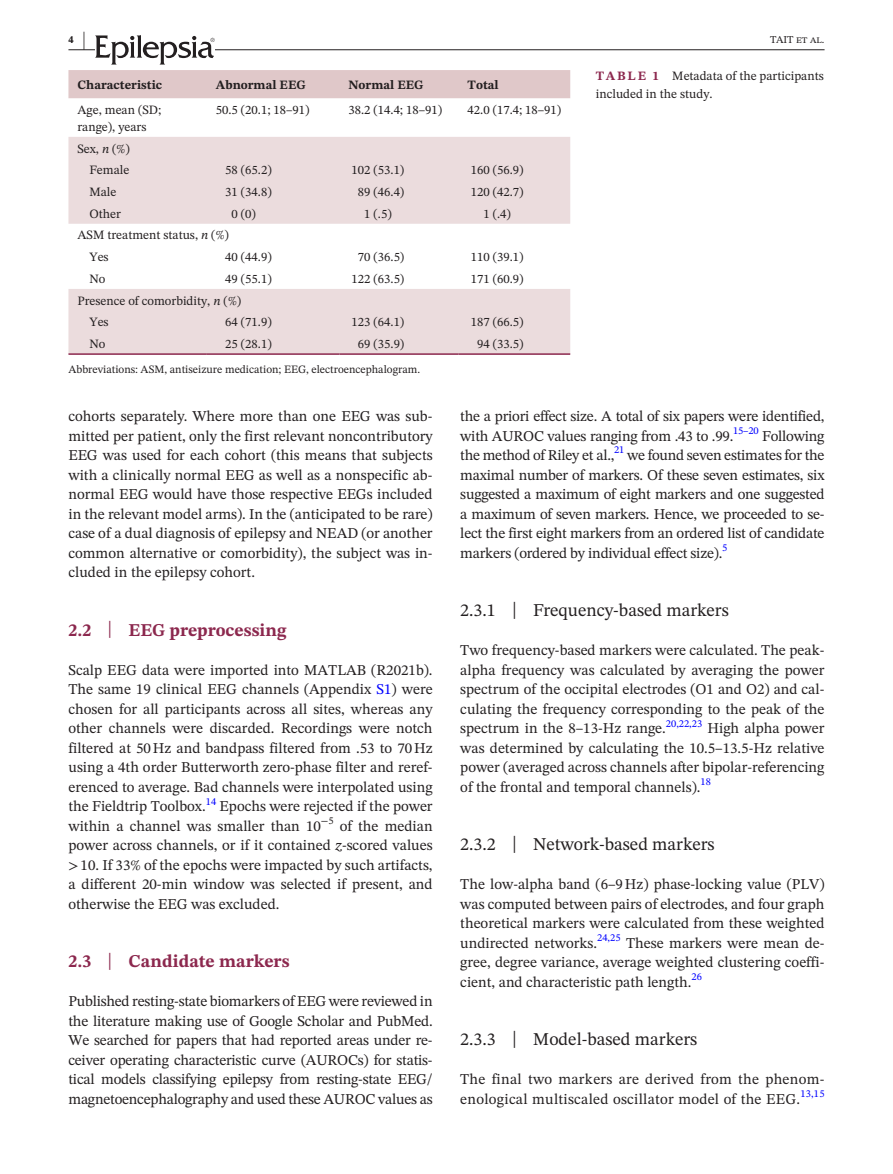
<style>
.page{position:relative;width:893px;height:1174px;background:#fff}
.page>*{position:absolute;margin:0;border:0;box-sizing:border-box;transform-origin:0 0}
.t1{font:18px "STIX Two Text";color:#231f20}
.t2{font:700 18px "STIX Two Text";color:#8c284e}
.t3{font:15px/19.5px "STIX Two Text";color:#231f20;text-align:justify}
.t4{font:15px/19.5px "STIX Two Text";letter-spacing:.02em;color:#231f20}
.t5{font:12.75px/21.8px "STIX Two Text";color:#231f20}
.t6{font:700 12.75px "STIX Two Text";color:#231f20}
.t7{font:11.25px "STIX Two Text";color:#231f20}
.t8{font:10.5px "STIX Two Text";color:#00f}
.t9{font:10.5px "STIX Two Text";color:#231f20}
.t10{font:700 10.5px "STIX Two Text";color:#231f20}
.s1{font-size:21px}
.s2{font-style:italic}
.s3{font-weight:700;color:#8c284e}
.s4{font-weight:400;font-size:23.7px}
.s5{color:#00f}
.s6{font-family:"STIX"}
.s7{font-size:23.7px}
</style>
<div class="page">
<hr style="left:68px;top:49px;width:756px;height:1px;background:#231f20">
<svg style="left:68px;top:35px;width:502px;height:63px"></svg>
<svg style="left:68px;top:137px;width:502px;height:216px;fill:#ebdcdd"></svg>
<hr style="left:68px;top:353px;width:139px;height:2px;background:#8c284e">
<hr style="left:207px;top:353px;width:132px;height:2px;background:#8c284e">
<hr style="left:339px;top:353px;width:120px;height:2px;background:#8c284e">
<hr style="left:459px;top:353px;width:111px;height:2px;background:#8c284e">
<p class="t10" style="left:68px;top:32px;width:18px">4 <span class="s1">|</span></p>
<p class="t9" style="left:770px;top:32px;width:56px">TAIT et al.</p>
<p class="t6" style="left:77px;top:76px;width:86px">Characteristic</p>
<p class="t6" style="left:216px;top:76px;width:92px">Abnormal EEG</p>
<p class="t6" style="left:348px;top:76px;width:77px">Normal EEG</p>
<p class="t6" style="left:468px;top:76px;width:33px">Total</p>
<p class="t5" style="left:77px;top:101px;width:85px;line-height:17.2px">Age, mean (SD; range), years</p>
<p class="t5" style="left:216px;top:98px;width:95px">50.5 (20.1; 18–91)</p>
<p class="t5" style="left:348px;top:98px;width:95px">38.2 (14.4; 18–91)</p>
<p class="t5" style="left:468px;top:98px;width:95px">42.0 (17.4; 18–91)</p>
<p class="t5" style="left:77px;top:137px;width:54px;text-align:right">Sex, <span class="s2">n</span> (%)<br>Female</p>
<p class="t5" style="left:225px;top:159px;width:48px">58 (65.2)</p>
<p class="t5" style="left:352px;top:159px;width:54px">102 (53.1)</p>
<p class="t5" style="left:471px;top:159px;width:54px">160 (56.9)</p>
<p class="t5" style="left:89px;top:181px;width:29px">Male</p>
<p class="t5" style="left:225px;top:181px;width:48px">31 (34.8)</p>
<p class="t5" style="left:358px;top:181px;width:48px">89 (46.4)</p>
<p class="t5" style="left:471px;top:181px;width:54px">120 (42.7)</p>
<p class="t5" style="left:89px;top:202px;width:33px">Other</p>
<p class="t5" style="left:232px;top:202px;width:26px">0 (0)</p>
<p class="t5" style="left:364px;top:202px;width:29px">1 (.5)</p>
<p class="t5" style="left:483px;top:202px;width:29px">1 (.4)</p>
<p class="t5" style="left:89px;top:224px;width:141px;text-indent:-12px">ASM treatment status, <span class="s2">n</span> (%)<br>Yes</p>
<p class="t5" style="left:225px;top:246px;width:48px">40 (44.9)</p>
<p class="t5" style="left:358px;top:246px;width:48px">70 (36.5)</p>
<p class="t5" style="left:471px;top:246px;width:54px">110 (39.1)</p>
<p class="t5" style="left:89px;top:268px;width:18px">No</p>
<p class="t5" style="left:225px;top:268px;width:48px">49 (55.1)</p>
<p class="t5" style="left:352px;top:268px;width:54px">122 (63.5)</p>
<p class="t5" style="left:471px;top:268px;width:54px">171 (60.9)</p>
<p class="t5" style="left:89px;top:289px;width:153px;text-indent:-12px">Presence of comorbidity, <span class="s2">n</span> (%)<br>Yes</p>
<p class="t5" style="left:225px;top:311px;width:48px">64 (71.9)</p>
<p class="t5" style="left:352px;top:311px;width:54px">123 (64.1)</p>
<p class="t5" style="left:471px;top:311px;width:54px">187 (66.5)</p>
<p class="t5" style="left:89px;top:333px;width:18px">No</p>
<p class="t5" style="left:225px;top:333px;width:48px">25 (28.1)</p>
<p class="t5" style="left:358px;top:333px;width:48px">69 (35.9)</p>
<p class="t5" style="left:477px;top:333px;width:48px">94 (33.5)</p>
<p class="t7" style="left:68px;top:361px;width:353px">Abbreviations: ASM, antiseizure medication; EEG, electroencephalogram.</p>
<p class="t5" style="left:596px;top:66px;width:229px;line-height:18px"><span class="s3">TABLE 1</span> Metadata of the participants included in the study.</p>
<p class="t3" style="left:68px;top:406px;width:366px">cohorts separately. Where more than one EEG was sub&shy;mitted per patient, only the first relevant noncontributory EEG was used for each cohort (this means that subjects with a clinically normal EEG as well as a nonspecific ab&shy;normal EEG would have those respective EEGs included in the relevant model arms). In the (anticipated to be rare) case of a dual diagnosis of epilepsy and NEAD (or another common alternative or comorbidity), the subject was in&shy;cluded in the epilepsy cohort.</p>
<p class="t2" style="left:68px;top:617px;width:220px">2.2 <span class="s4">|</span> EEG preprocessing</p>
<p class="t3" style="left:68px;top:660px;width:366px">Scalp EEG data were imported into MATLAB (R2021b).<br>The same 19 clinical EEG channels (Appendix <span class="s5">S1</span>) were chosen for all participants across all sites, whereas any other channels were discarded. Recordings were notch filtered at 50Hz and bandpass filtered from .53 to 70Hz using a 4th order Butterworth zero-phase filter and reref&shy;erenced to average. Bad channels were interpolated using the Fieldtrip Toolbox.</p>
<p class="t8" style="left:206px;top:793px;width:12px">14</p>
<p class="t3" style="left:68px;top:796px;width:366px;text-indent:151px">Epochs were rejected if the power within a channel was smaller than 10</p>
<p class="t9" style="left:321px;top:813px;width:14px">−5</p>
<p class="t3" style="left:68px;top:816px;width:366px;text-indent:271px">of the median power across channels, or if it contained <span class="s2">z</span>-scored values <span class="s6">&gt;</span>10. If 33% of the epochs were impacted by such artifacts, a different 20-min window was selected if present, and otherwise the EEG was excluded.</p>
<p class="t2" style="left:68px;top:948px;width:223px">2.3 <span class="s4">|</span> Candidate markers</p>
<p class="t3" style="left:68px;top:991px;width:366px">Published resting-state biomarkers of EEG were reviewed in the literature making use of Google Scholar and PubMed.<br>We searched for papers that had reported areas under re&shy;ceiver operating characteristic curve (AUROCs) for statis&shy;tical models classifying epilepsy from resting-state EEG/ magnetoencephalography and used these AUROC values as</p>
<p class="t3" style="left:460px;top:406px;width:366px">the a priori effect size. A total of six papers were identified, with AUROC values ranging from .43 to .99.</p>
<p class="t8" style="left:733px;top:423px;width:27px">15–20</p>
<p class="t3" style="left:762px;top:426px;width:64px">Following</p>
<p class="t3" style="left:460px;top:445px;width:156px">the method of Riley et al.,</p>
<p class="t8" style="left:614px;top:442px;width:12px">21</p>
<p class="t3" style="left:460px;top:445px;width:366px;text-indent:167px">we found seven estimates for the maximal number of markers. Of these seven estimates, six suggested a maximum of eight markers and one suggested a maximum of seven markers. Hence, we proceeded to se&shy;lect the first eight markers from an ordered list of candidate markers (ordered by individual effect size).</p>
<p class="t8" style="left:722px;top:540px;width:7px">5</p>
<p class="t1" style="left:460px;top:597px;width:270px">2.3.1 <span class="s7">|</span> Frequency-based markers</p>
<p class="t3" style="left:460px;top:640px;width:366px">Two frequency-based markers were calculated. The peak&shy;alpha frequency was calculated by averaging the power spectrum of the occipital electrodes (O1 and O2) and cal&shy;culating the frequency corresponding to the peak of the spectrum in the 8–13-Hz range.</p>
<p class="t8" style="left:666px;top:715px;width:38px">20,22,23</p>
<p class="t3" style="left:460px;top:718px;width:366px;text-indent:247px">High alpha power was determined by calculating the 10.5–13.5-Hz relative power (averaged across channels after bipolar-referencing of the frontal and temporal channels).</p>
<p class="t8" style="left:700px;top:774px;width:12px">18</p>
<p class="t1" style="left:460px;top:831px;width:256px">2.3.2 <span class="s7">|</span> Network-based markers</p>
<p class="t3" style="left:460px;top:874px;width:366px">The low-alpha band (6–9Hz) phase-locking value (PLV) was computed between pairs of electrodes, and four graph theoretical markers were calculated from these weighted undirected networks.</p>
<p class="t8" style="left:597px;top:930px;width:25px">24,25</p>
<p class="t3" style="left:460px;top:933px;width:366px;text-indent:166px">These markers were mean de&shy;gree, degree variance, average weighted clustering coeffi&shy;cient, and characteristic path length.</p>
<p class="t8" style="left:691px;top:969px;width:12px">26</p>
<p class="t1" style="left:460px;top:1026px;width:238px">2.3.3 <span class="s7">|</span> Model-based markers</p>
<p class="t4" style="left:460px;top:1069px;width:366px">The final two markers are derived from the phenom&shy;enological multiscaled oscillator model of the EEG.</p>
<p class="t8" style="left:800px;top:1086px;width:26px">13,15</p>
</div>
